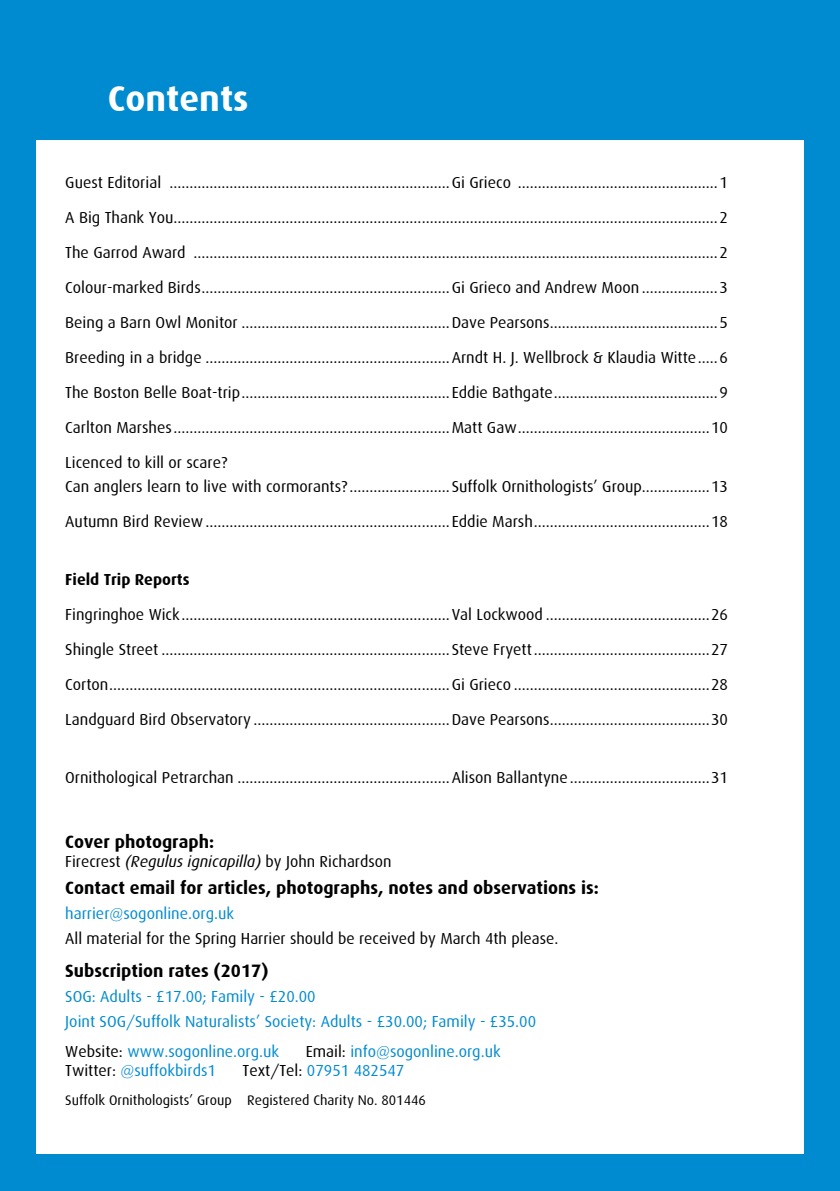
<style>
.page{position:relative;width:840px;height:1191px;background:#fff}
.page>*{position:absolute;margin:0;border:0;box-sizing:border-box;transform-origin:0 0}
.t1{font:700 36px "Dax";color:#fff}
.t2{font:700 18px "Dax";color:#000}
.t3{font:16px/35px "Dax";color:#000;text-align:justify}
.t4{font:16px/24.8px "Dax";color:#008bd0}
.t5{font:700 16px "Dax";color:#000}
.t6{font:14px "Dax";color:#000}
.s1{font-style:italic}
.s2{color:#000}
</style>
<div class="page">
<div style="left:0;top:0;width:839px;height:1191px;background:#008bd0"></div>
<div style="left:36px;top:141px;width:767px;height:1013px;background:#fff"></div>
<h1 class="t1" style="left:108px;top:78px;width:142px">Contents</h1>
<p class="t3" style="left:65px;top:165px;width:663px">Guest Editorial ......................................................................Gi Grieco ..................................................1<br>A Big Thank You........................................................................................................................................2<br>The Garrod Award ...................................................................................................................................2<br>Colour-marked Birds..............................................................Gi Grieco and Andrew Moon ...................3<br>Being a Barn Owl Monitor ....................................................Dave Pearsons..........................................5<br>Breeding in a bridge .............................................................Arndt H. J. Wellbrock &amp; Klaudia Witte.....6<br>The Boston Belle Boat-trip.................................................... Eddie Bathgate.........................................9<br>Carlton Marshes.....................................................................Matt Gaw................................................10<br>Licenced to kill or scare?</p>
<p class="t3" style="left:65px;top:469px;width:663px">Can anglers learn to live with cormorants?......................... Suffolk Ornithologists’ Group.................13<br>Autumn Bird Review............................................................. Eddie Marsh............................................18</p>
<p class="t5" style="left:65px;top:570px;width:126px">Field Trip Reports</p>
<p class="t3" style="left:65px;top:597px;width:663px">Fingringhoe Wick...................................................................Val Lockwood .........................................26<br>Shingle Street ........................................................................ Steve Fryett............................................27<br>Corton.....................................................................................Gi Grieco .................................................28<br>Landguard Bird Observatory .................................................Dave Pearsons........................................30</p>
<p class="t3" style="left:65px;top:759px;width:663px">Ornithological Petrarchan .....................................................Alison Ballantyne...................................31</p>
<p class="t2" style="left:65px;top:831px;width:150px">Cover photograph:</p>
<p class="t3" style="left:65px;top:844px;width:327px">Firecrest <span class="s1">(Regulus ignicapilla)</span> by John Richardson</p>
<p class="t2" style="left:65px;top:877px;width:535px">Contact email for articles, photographs, notes and observations is:</p>
<p class="t4" style="left:65px;top:901px;width:170px">harrier@sogonline.org.uk</p>
<p class="t3" style="left:65px;top:921px;width:494px">All material for the Spring Harrier should be received by March 4th please.</p>
<p class="t2" style="left:65px;top:960px;width:205px">Subscription rates (2017)</p>
<p class="t4" style="left:65px;top:984px;width:472px">SOG: Adults - £17.00; Family - £20.00<br>Joint SOG/Suffolk Naturalists’ Society: Adults - £30.00; Family - £35.00</p>
<p class="t4" style="left:65px;top:1039px;width:215px"><span class="s2">Website:</span> www.sogonline.org.uk</p>
<p class="t4" style="left:305px;top:1039px;width:196px"><span class="s2">Email:</span> info@sogonline.org.uk</p>
<p class="t4" style="left:65px;top:1058px;width:152px"><span class="s2">Twitter:</span> @suffokbirds1</p>
<p class="t4" style="left:242px;top:1058px;width:163px"><span class="s2">Text/Tel:</span> 07951 482547</p>
<p class="t6" style="left:65px;top:1092px;width:362px">Suffolk Ornithologists’ Group Registered Charity No. 801446</p>
</div>
